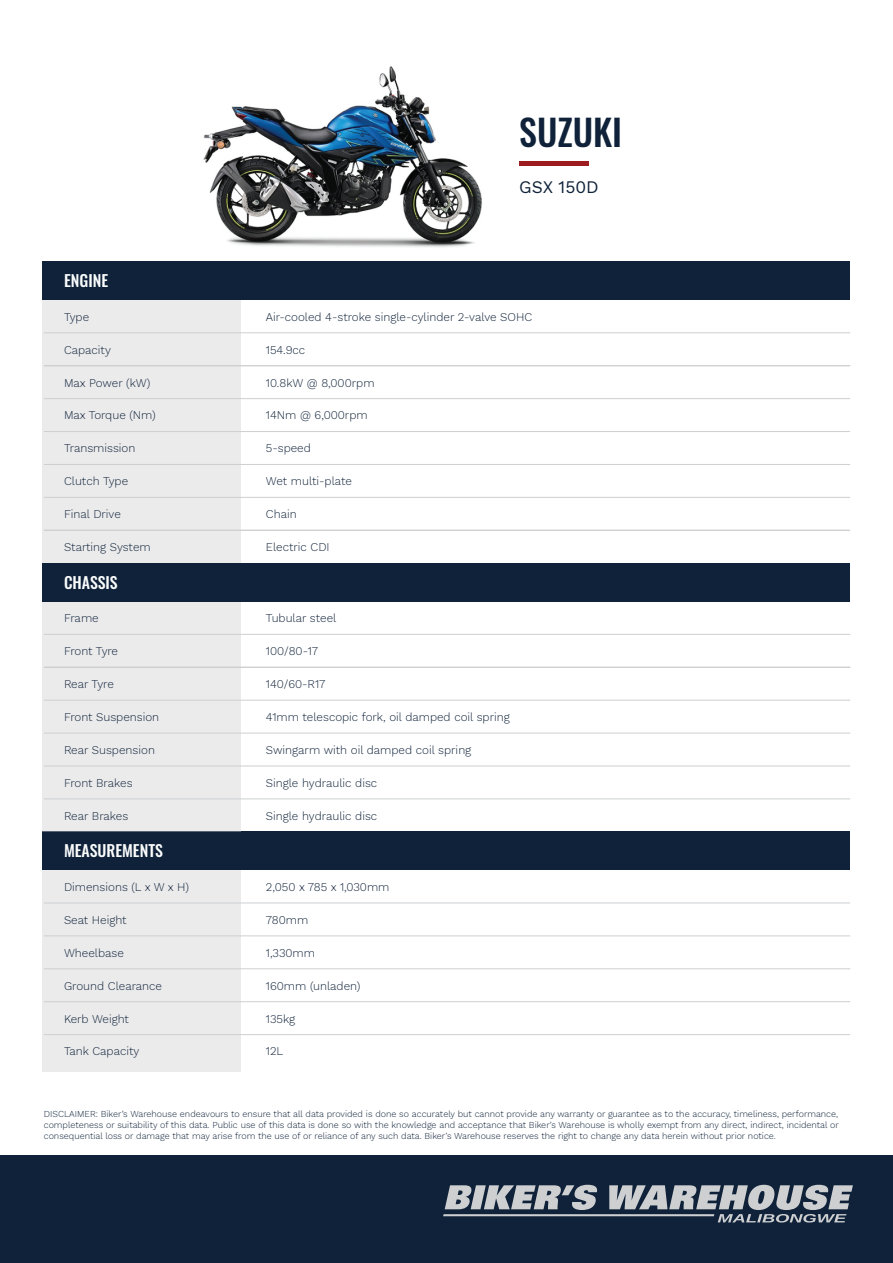
<style>
.page{position:relative;width:893px;height:1263px;background:#fff}
.page>*{position:absolute;margin:0;border:0;box-sizing:border-box;transform-origin:0 0}
.t1{font:500 36.15px "Oswald";color:#0f2239}
.t2{font:17.4px "Work Sans";color:#0f2239}
.t3{font:500 15.9px "Oswald";color:#fafcfc}
.t4{font:300 11.7px "Work Sans";color:#0f2239}
.t5{font:300 11.7px "Work Sans";letter-spacing:-.025em;color:#0f2239}
.t6{font:300 9px/10.8px "Work Sans";color:#0f2239;text-align:justify}
</style>
<div class="page">
<img style="left:188px;top:66px;width:335px;height:196px">
<div style="left:0;top:1155px;width:893px;height:108px;background:#0f2239"></div>
<svg style="left:443px;top:1185px;width:410px;height:37px"></svg>
<hr style="left:519px;top:162px;width:70px;height:4px;background:#9d1c1f">
<div style="left:43px;top:832px;width:807px;height:38px;background:#0f2239"></div>
<div style="left:43px;top:300px;width:198px;height:263px;background:#ebebec"></div>
<div style="left:43px;top:262px;width:807px;height:38px;background:#0f2239"></div>
<hr style="left:44px;top:332px;width:806px;height:1px;background:#cdcfd1">
<hr style="left:44px;top:365px;width:806px;height:1px;background:#cdcfd1">
<hr style="left:44px;top:398px;width:806px;height:1px;background:#cdcfd1">
<hr style="left:44px;top:431px;width:806px;height:1px;background:#cdcfd1">
<hr style="left:44px;top:464px;width:806px;height:1px;background:#cdcfd1">
<hr style="left:44px;top:497px;width:806px;height:1px;background:#cdcfd1">
<div style="left:43px;top:601px;width:198px;height:231px;background:#ebebec"></div>
<hr style="left:44px;top:634px;width:806px;height:1px;background:#cdcfd1">
<hr style="left:44px;top:667px;width:806px;height:1px;background:#cdcfd1">
<hr style="left:44px;top:700px;width:806px;height:1px;background:#cdcfd1">
<hr style="left:44px;top:733px;width:806px;height:1px;background:#cdcfd1">
<hr style="left:44px;top:766px;width:806px;height:1px;background:#cdcfd1">
<hr style="left:44px;top:798px;width:806px;height:1px;background:#cdcfd1">
<hr style="left:44px;top:530px;width:806px;height:1px;background:#cdcfd1">
<div style="left:43px;top:870px;width:198px;height:202px;background:#ebebec"></div>
<div style="left:43px;top:563px;width:807px;height:38px;background:#0f2239"></div>
<hr style="left:44px;top:902px;width:806px;height:1px;background:#cdcfd1">
<hr style="left:44px;top:935px;width:806px;height:1px;background:#cdcfd1">
<hr style="left:44px;top:968px;width:806px;height:1px;background:#cdcfd1">
<hr style="left:44px;top:1001px;width:806px;height:1px;background:#cdcfd1">
<hr style="left:44px;top:1034px;width:806px;height:1px;background:#cdcfd1">
<h1 class="t1" style="left:519px;top:101px;width:104px">SUZUKI</h1>
<h2 class="t2" style="left:519px;top:174px;width:81px">GSX 150D</h2>
<h3 class="t3" style="left:64px;top:266px;width:46px">ENGINE</h3>
<p class="t4" style="left:64px;top:308px;width:27px">Type</p>
<p class="t4" style="left:266px;top:308px;width:268px">Air-cooled 4-stroke single-cylinder 2-valve SOHC</p>
<p class="t4" style="left:64px;top:341px;width:48px">Capacity</p>
<p class="t4" style="left:266px;top:341px;width:41px">154.9cc</p>
<p class="t4" style="left:64px;top:374px;width:88px">Max Power (kW)</p>
<p class="t4" style="left:266px;top:374px;width:110px">10.8kW @ 8,000rpm</p>
<p class="t4" style="left:64px;top:407px;width:93px">Max Torque (Nm)</p>
<p class="t4" style="left:266px;top:407px;width:103px">14Nm @ 6,000rpm</p>
<p class="t4" style="left:64px;top:439px;width:73px">Transmission</p>
<p class="t4" style="left:266px;top:439px;width:47px">5-speed</p>
<p class="t4" style="left:64px;top:472px;width:66px">Clutch Type</p>
<p class="t4" style="left:266px;top:472px;width:88px">Wet multi-plate</p>
<p class="t4" style="left:64px;top:505px;width:58px">Final Drive</p>
<p class="t4" style="left:266px;top:505px;width:32px">Chain</p>
<p class="t4" style="left:64px;top:538px;width:88px">Starting System</p>
<p class="t4" style="left:266px;top:538px;width:65px">Electric CDI</p>
<h3 class="t3" style="left:64px;top:568px;width:55px">CHASSIS</h3>
<p class="t4" style="left:64px;top:609px;width:36px">Frame</p>
<p class="t4" style="left:266px;top:609px;width:72px">Tubular steel</p>
<p class="t5" style="left:64px;top:642px;width:56px">Front Tyre</p>
<p class="t4" style="left:266px;top:642px;width:54px">100/80-17</p>
<p class="t4" style="left:64px;top:675px;width:51px">Rear Tyre</p>
<p class="t4" style="left:266px;top:675px;width:61px">140/60-R17</p>
<p class="t4" style="left:64px;top:708px;width:97px">Front Suspension</p>
<p class="t4" style="left:266px;top:708px;width:245px">41mm telescopic fork, oil damped coil spring</p>
<p class="t4" style="left:64px;top:741px;width:92px">Rear Suspension</p>
<p class="t4" style="left:266px;top:741px;width:207px">Swingarm with oil damped coil spring</p>
<p class="t4" style="left:64px;top:774px;width:70px">Front Brakes</p>
<p class="t4" style="left:266px;top:774px;width:113px">Single hydraulic disc</p>
<p class="t4" style="left:64px;top:807px;width:66px">Rear Brakes</p>
<p class="t4" style="left:266px;top:807px;width:113px">Single hydraulic disc</p>
<h3 class="t3" style="left:64px;top:837px;width:101px">MEASUREMENTS</h3>
<p class="t4" style="left:64px;top:878px;width:126px">Dimensions (L x W x H)</p>
<p class="t4" style="left:266px;top:878px;width:125px">2,050 x 785 x 1,030mm</p>
<p class="t4" style="left:64px;top:911px;width:64px">Seat Height</p>
<p class="t4" style="left:266px;top:911px;width:44px">780mm</p>
<p class="t4" style="left:64px;top:944px;width:62px">Wheelbase</p>
<p class="t4" style="left:266px;top:944px;width:51px">1,330mm</p>
<p class="t4" style="left:64px;top:977px;width:100px">Ground Clearance</p>
<p class="t4" style="left:266px;top:977px;width:96px">160mm (unladen)</p>
<p class="t4" style="left:64px;top:1010px;width:67px">Kerb Weight</p>
<p class="t4" style="left:266px;top:1010px;width:31px">135kg</p>
<p class="t4" style="left:64px;top:1042px;width:77px">Tank Capacity</p>
<p class="t4" style="left:266px;top:1042px;width:19px">12L</p>
<p class="t6" style="left:44px;top:1108px;width:796px">DISCLAIMER: Biker’s Warehouse endeavours to ensure that all data provided is done so accurately but cannot provide any warranty or guarantee as to the accuracy, timeliness, performance, completeness or suitability of this data. Public use of this data is done so with the knowledge and acceptance that Biker’s Warehouse is wholly exempt from any direct, indirect, incidental or consequential loss or damage that may arise from the use of or reliance of any such data. Biker’s Warehouse reserves the right to change any data herein without prior notice.</p>
</div>
